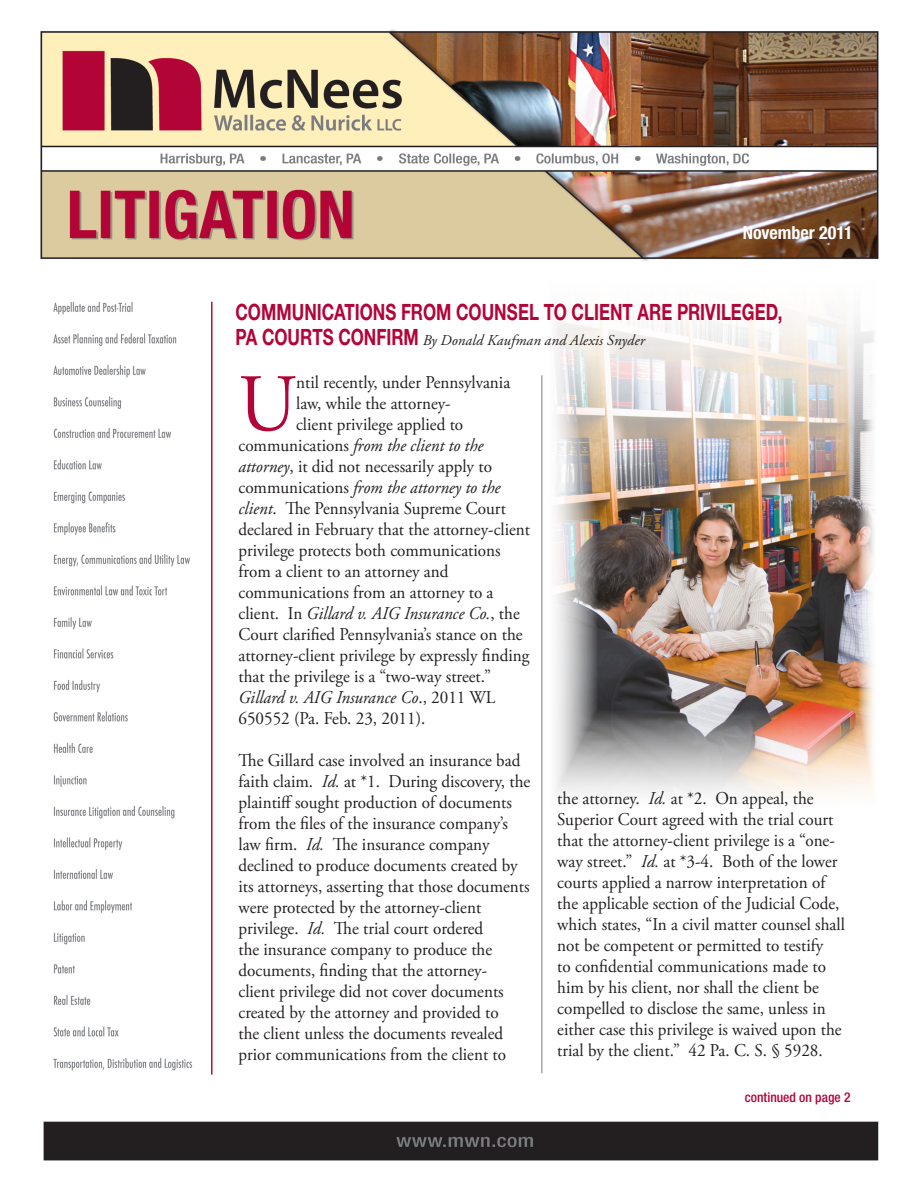
<style>
.page{position:relative;width:918px;height:1188px;background:#fff}
.page>*{position:absolute;margin:0;border:0;box-sizing:border-box;transform-origin:0 0}
.t1{font:81.3px "Adobe Garamond Pro";color:#b30437;scale:.95 1}
.t2{font:700 22.5px "Helvetica Neue";color:#b30437;scale:.75 1}
.t3{font:18px/21px "Adobe Garamond Pro";color:#231f20;scale:.95 1}
.t4{font:italic 18px "Adobe Garamond Pro";color:#231f20;scale:.95 1}
.t5{font:700 condensed 18px "Helvetica Neue";color:#fff}
.t6{font:italic 15px "Adobe Garamond Pro";letter-spacing:.01em;color:#231f20}
.t7{font:500 condensed 13.5px "Helvetica Neue";color:#b30437}
.s1{font-family:"Helvetica Neue";font-weight:700;font-style:normal;font-size:22.5px;color:#b30437}
.s2{font-style:normal}
.s3{font-style:italic}
</style>
<div class="page">
<img style="left:40px;top:29px;width:839px;height:1132px">
<img style="left:544px;top:259px;width:334px;height:559px">
<hr style="left:542px;top:375px;width:1px;height:698px;background:#7a7c7f">
<p class="t5" style="left:743px;top:222px;width:111px">November 2011</p>
<p class="t2" style="left:236px;top:298px;width:731px">COMMUNICATIONS FROM COUNSEL TO CLIENT ARE PRIVILEGED,</p>
<p class="t6" style="left:236px;top:332px;width:411px"><span class="s1">PA COURTS CONFIRM</span> By Donald Kaufman and Alexis Snyder</p>
<p class="t1" style="left:238px;top:355px;width:62px">U</p>
<p class="t3" style="left:296px;top:372px;width:227px">ntil recently, under Pennsylvania</p>
<p class="t3" style="left:296px;top:393px;width:164px">law, while the attorney-</p>
<p class="t3" style="left:296px;top:414px;width:177px">client privilege applied to</p>
<p class="t4" style="left:238px;top:435px;width:259px"><span class="s2">communications</span> from the client to the</p>
<p class="t3" style="left:238px;top:456px;width:268px"><span class="s3">attorney</span>, it did not necessarily apply to</p>
<p class="t4" style="left:238px;top:477px;width:277px"><span class="s2">communications</span> from the attorney to the</p>
<p class="t3" style="left:238px;top:498px;width:283px"><span class="s3">client</span>. The Pennsylvania Supreme Court</p>
<p class="t3" style="left:238px;top:519px;width:308px">declared in February that the attorney-client</p>
<p class="t3" style="left:238px;top:540px;width:278px">privilege protects both communications</p>
<p class="t3" style="left:238px;top:561px;width:223px">from a client to an attorney and</p>
<p class="t3" style="left:238px;top:582px;width:270px">communications from an attorney to a</p>
<p class="t4" style="left:238px;top:603px;width:298px"><span class="s2">client. In</span> Gillard v. AIG Insurance Co.<span class="s2">, the</span></p>
<p class="t3" style="left:238px;top:624px;width:301px">Court clarified Pennsylvania’s stance on the</p>
<p class="t3" style="left:238px;top:645px;width:308px">attorney-client privilege by expressly finding</p>
<p class="t3" style="left:238px;top:666px;width:267px">that the privilege is a “two-way street.”</p>
<p class="t4" style="left:238px;top:687px;width:272px">Gillard v. AIG Insurance Co<span class="s2">., 2011 WL</span></p>
<p class="t3" style="left:238px;top:708px;width:198px">650552 (Pa. Feb. 23, 2011).</p>
<p class="t3" style="left:238px;top:750px;width:309px">The Gillard case involved an insurance bad faith claim. <span class="s3">Id.</span> at *1. During discovery, the plaintiff sought production of documents from the files of the insurance company’s law firm. <span class="s3">Id.</span> The insurance company declined to produce documents created by its attorneys, asserting that those documents were protected by the attorney-client privilege. <span class="s3">Id.</span> The trial court ordered<br>the insurance company to produce the documents, finding that the attorney-<br>client privilege did not cover documents created by the attorney and provided to<br>the client unless the documents revealed prior communications from the client to</p>
<p class="t3" style="left:557px;top:788px;width:304px">the attorney. <span class="s3">Id.</span> at *2. On appeal, the Superior Court agreed with the trial court that the attorney-client privilege is a “one&shy;way street.” <span class="s3">Id.</span> at *3-4. Both of the lower courts applied a narrow interpretation of the applicable section of the Judicial Code, which states, “In a civil matter counsel shall not be competent or permitted to testify<br>to confidential communications made to him by his client, nor shall the client be compelled to disclose the same, unless in either case this privilege is waived upon the trial by the client.” 42 Pa. C. S. § 5928.</p>
<p class="t7" style="left:745px;top:1089px;width:107px">continued on page 2</p>
</div>
